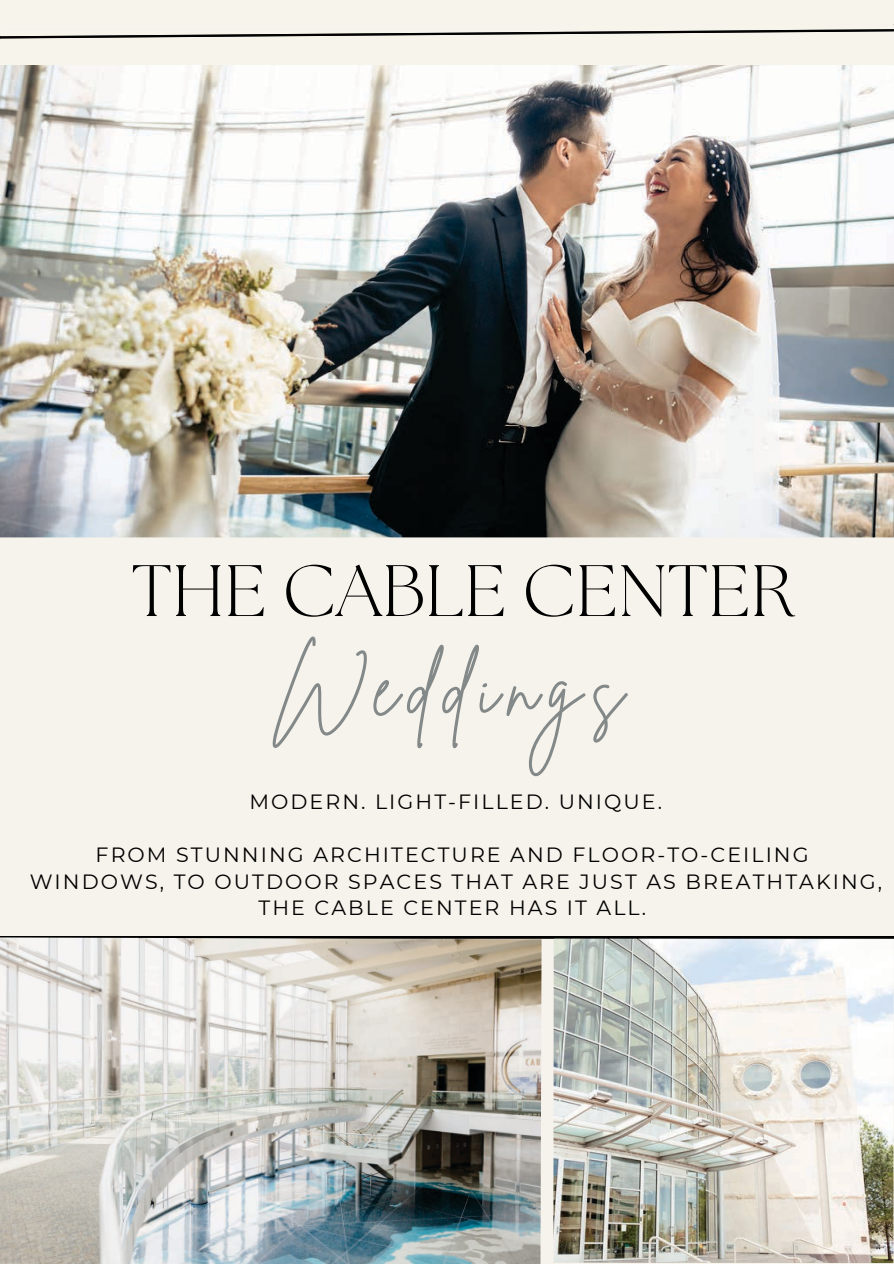
<style>
.page{position:relative;width:894px;height:1264px;background:#fff}
.page>*{position:absolute;margin:0;border:0;box-sizing:border-box;transform-origin:0 0}
.t1{font:79.5px "Brittany Signature";letter-spacing:.13em;color:#838888}
.t2{font:300 72.6px "The Seasons";color:#000}
.t3{font:20.55px/26.5px "Montserrat";letter-spacing:.1em;color:#000;text-align:center}
</style>
<div class="page">
<div style="left:0;top:0;width:893px;height:1263px;background:#f6f3ec"></div>
<img style="left:0;top:65px;width:893px;height:472px">
<svg style="left:0;top:0;width:894px;height:39px"></svg>
<img style="left:0;top:425px;width:893px;height:2px">
<img style="left:0;top:443px;width:893px;height:3px">
<img style="left:0;top:939px;width:541px;height:324px">
<svg style="left:0;top:936px;width:893px;height:3px;background:#111212"></svg>
<img style="left:0;top:938px;width:504px;height:1px">
<img style="left:553px;top:939px;width:340px;height:324px">
<h2 class="t2" style="left:131px;top:558px;width:664px">THE CABLE CENTER</h2>
<h1 class="t1" style="left:273px;top:636px;width:352px">Weddings</h1>
<p class="t3" style="left:249px;top:788px;width:414px">MODERN. LIGHT-FILLED. UNIQUE.</p>
<p class="t3" style="left:30px;top:841px;width:853px">FROM STUNNING ARCHITECTURE AND FLOOR-TO-CEILING<br>WINDOWS, TO OUTDOOR SPACES THAT ARE JUST AS BREATHTAKING,<br>THE CABLE CENTER HAS IT ALL.</p>
</div>
